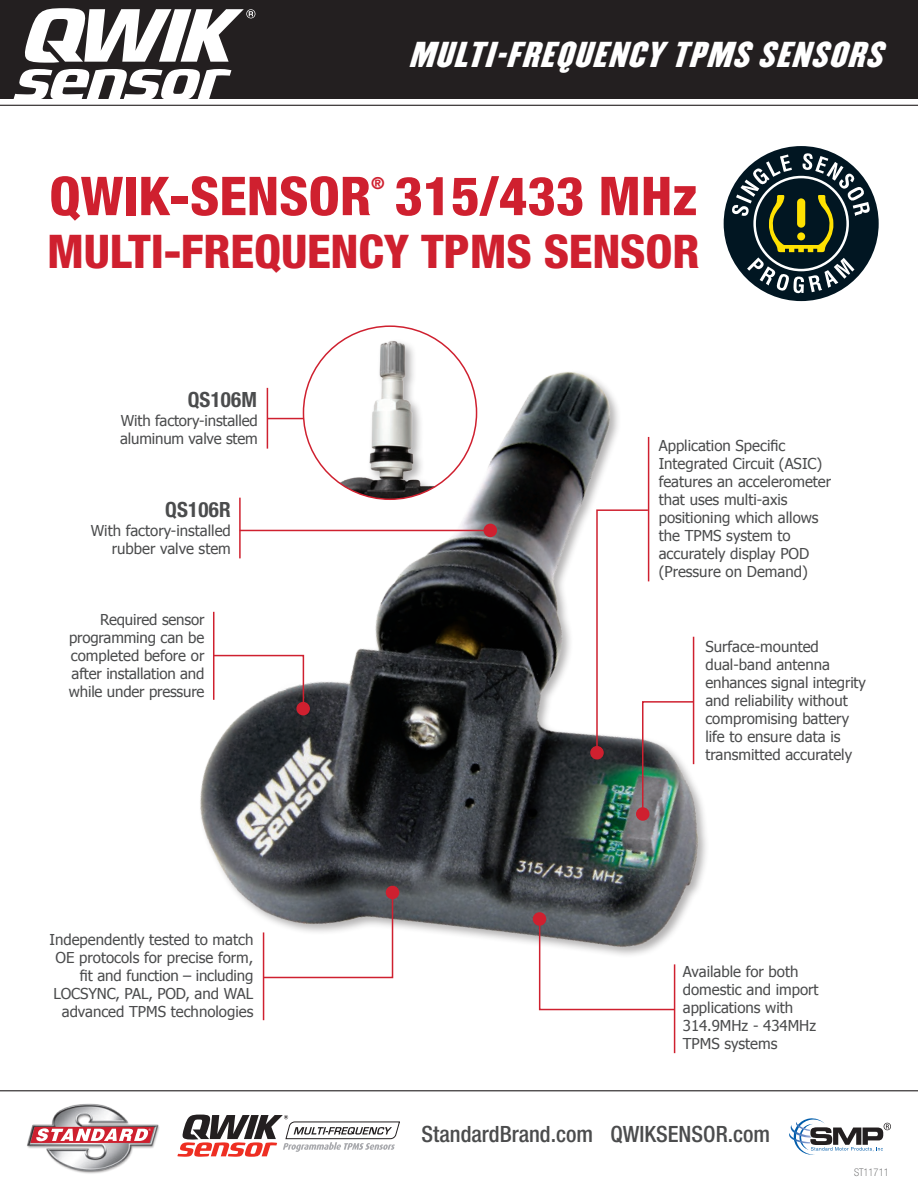
<style>
.page{position:relative;width:918px;height:1188px;background:#fff}
.page>*{position:absolute;margin:0;border:0;box-sizing:border-box;transform-origin:0 0}
.Heading{font:800 condensed 53.55px "Helvetica Neue LT Std";color:#cf202f}
.Heading-2{font:800 condensed 46.5px "Helvetica Neue LT Std";letter-spacing:-.005em;color:#cf202f}
.t1{font:italic 31.5px "Champion HTF Welterweight";color:#fff;scale:1.05 1}
.Brand_com{font:500 condensed 22.5px "Helvetica Neue LT Std";color:#4b4c4d}
.Subhead{font:700 condensed 21px "Helvetica Neue LT Std";letter-spacing:.01em;color:#4b4c4d}
.Heading-3{font:800 condensed 16.65px "Helvetica Neue LT Std";color:#cf202f}
.Call_out{font:15px/18px "Tahoma";color:#4b4c4d}
.Job{font:100 condensed 10.5px "Helvetica Neue LT Std";color:#4b4c4d}
</style>
<div class="page">
<div style="left:0;top:0;width:918px;height:99px;background:#231f20"></div>
<img style="left:200px;top:360px;width:506px;height:694px">
<div style="left:637px;top:808px;width:12px;height:12px;background:#cf202f;border-radius:50%"></div>
<div style="left:636px;top:807px;width:14px;height:14px;border:2px solid #cf202f;border-radius:50%"></div>
<div style="left:591px;top:747px;width:12px;height:12px;background:#cf202f;border-radius:50%"></div>
<div style="left:590px;top:746px;width:14px;height:13px;border:2px solid #cf202f;border-radius:50%"></div>
<svg style="left:596px;top:509px;width:99px;height:307px"></svg>
<hr style="left:648px;top:437px;width:1px;height:144px;background:#cf202f">
<div style="left:534px;top:913px;width:12px;height:12px;background:#cf202f;border-radius:50%"></div>
<div style="left:533px;top:912px;width:13px;height:14px;border:2px solid #cf202f;border-radius:50%"></div>
<svg style="left:538px;top:917px;width:138px;height:94px"></svg>
<hr style="left:674px;top:964px;width:1px;height:89px;background:#cf202f">
<svg style="left:212px;top:654px;width:93px;height:56px"></svg>
<hr style="left:213px;top:612px;width:1px;height:88px;background:#cf202f">
<div style="left:297px;top:703px;width:12px;height:12px;background:#cf202f;border-radius:50%"></div>
<div style="left:296px;top:702px;width:14px;height:13px;border:2px solid #cf202f;border-radius:50%"></div>
<svg style="left:14px;top:69px;width:217px;height:30px"></svg>
<svg style="left:25px;top:8px;width:230px;height:55px"></svg>
<svg style="left:723px;top:146px;width:156px;height:156px"></svg>
<div style="left:797px;top:232px;width:8px;height:8px;background:#ffe101;border-radius:50%"></div>
<div style="left:797px;top:198px;width:8px;height:30px;background:#ffe101;border-radius:4px"></div>
<hr style="left:267px;top:418px;width:37px;height:1px;background:#cf202f">
<hr style="left:267px;top:388px;width:1px;height:61px;background:#cf202f">
<img style="left:321px;top:337px;width:156px;height:162px">
<div style="left:484px;top:524px;width:12px;height:12px;background:#cf202f;border-radius:50%"></div>
<div style="left:484px;top:524px;width:13px;height:13px;border:2px solid #cf202f;border-radius:50%"></div>
<hr style="left:239px;top:498px;width:2px;height:60px;background:#cf202f">
<hr style="left:240px;top:530px;width:247px;height:1px;background:#cf202f">
<div style="left:387px;top:886px;width:12px;height:12px;background:#cf202f;border-radius:50%"></div>
<div style="left:386px;top:886px;width:13px;height:13px;border:2px solid #cf202f;border-radius:50%"></div>
<hr style="left:263px;top:932px;width:1px;height:88px;background:#cf202f">
<svg style="left:262px;top:889px;width:132px;height:90px"></svg>
<hr style="left:0;top:1090px;width:918px;height:1px;background:#231f20">
<svg style="left:177px;top:1115px;width:223px;height:42px"></svg>
<svg style="left:789px;top:1118px;width:102px;height:37px"></svg>
<hr style="left:0;top:105px;width:918px;height:1px;background:#231f20">
<img style="left:27px;top:1103px;width:132px;height:71px">
<svg style="left:30px;top:1127px;width:124px;height:16px"></svg>
<p class="t1" style="left:408px;top:34px;width:464px">MULTI-FREQUENCYTPMSSENSORS</p>
<p class="Heading" style="left:49px;top:163px;width:650px">QWIK-SENSOR 315/433 MHz</p>
<p class="Heading-3" style="left:371px;top:173px;width:15px">®</p>
<p class="Heading-2" style="left:47px;top:222px;width:654px">MULTI-FREQUENCY TPMS SENSOR</p>
<p class="Subhead" style="left:188px;top:387px;width:71px">QS106M</p>
<p class="Call_out" style="left:120px;top:411px;width:139px">With factory-installed aluminum valve stem</p>
<p class="Subhead" style="left:165px;top:497px;width:67px">QS106R</p>
<p class="Call_out" style="left:91px;top:521px;width:142px;text-align:right">With factory-installed rubber valve stem</p>
<p class="Call_out" style="left:69px;top:609px;width:137px;text-align:justify;text-indent:31px">Required sensor programming can be completed before or after installation and while under pressure</p>
<p class="Call_out" style="left:50px;top:930px;width:205px;text-align:right">Independently tested to match<br>OE protocols for precise form, fit and function – including<br>LOCSYNC, PAL, POD, and WAL advanced TPMS technologies</p>
<p class="Call_out" style="left:659px;top:436px;width:174px">Application Specific<br>Integrated Circuit (ASIC) features an accelerometer that uses multi-axis positioning which allows the TPMS system to accurately display POD (Pressure on Demand)</p>
<p class="Call_out" style="left:705px;top:636px;width:162px">Surface-mounted dual-band antenna enhances signal integrity and reliability without compromising battery life to ensure data is transmitted accurately</p>
<p class="Call_out" style="left:683px;top:962px;width:137px">Available for both domestic and import applications with<br>314.9MHz - 434MHz<br>TPMS systems</p>
<p class="Brand_com" style="left:422px;top:1120px;width:173px">StandardBrand.com</p>
<p class="Brand_com" style="left:610px;top:1120px;width:161px">QWIKSENSOR.com</p>
<p class="Job" style="left:854px;top:1166px;width:36px">ST11711</p>
</div>
